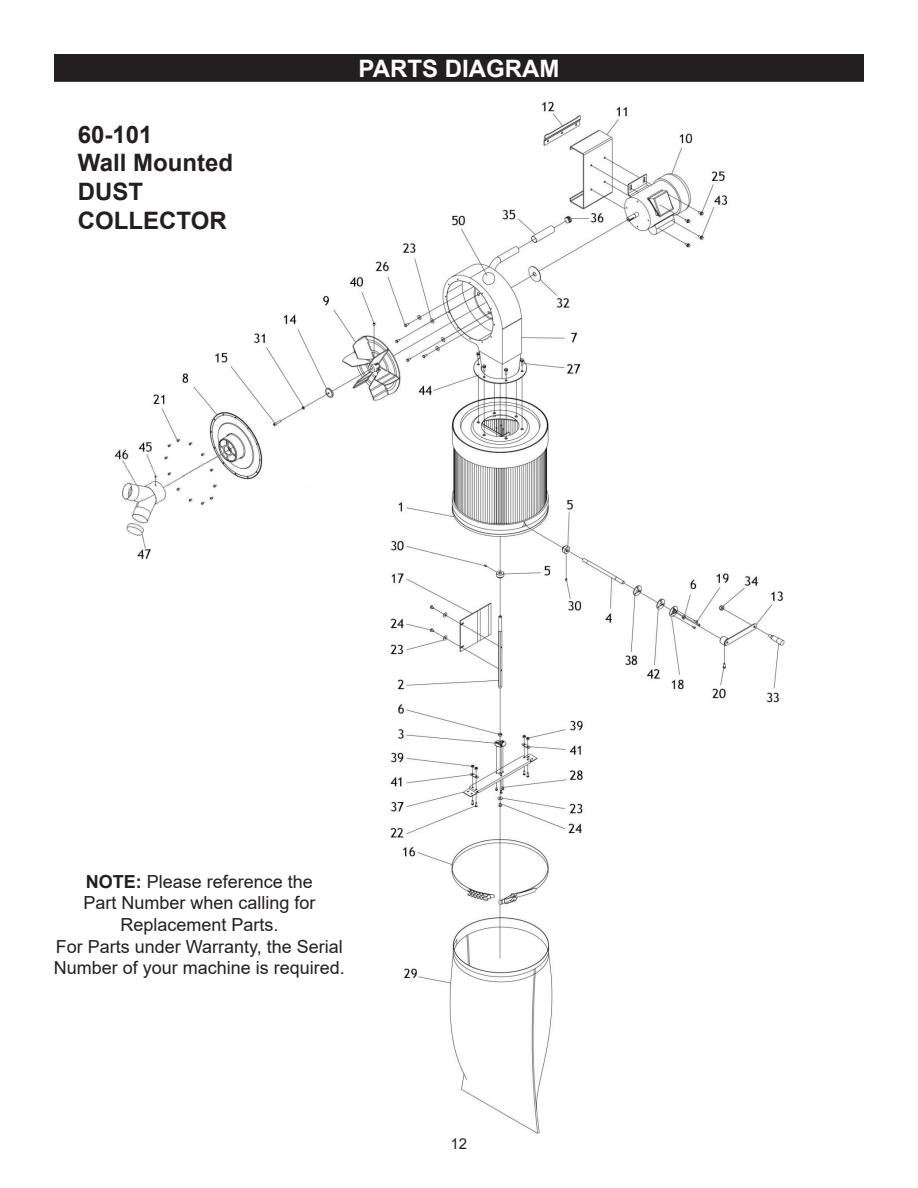
<style>
.page{position:relative;width:918px;height:1188px;background:#fff}
.page>*{position:absolute;margin:0;border:0;box-sizing:border-box;transform-origin:0 0}
.t1{font:700 24px "Arial";color:#231f20}
.t2{font:700 24px "Arial";color:#fff}
.t3{font:18px/21.6px "Arial";color:#231f20}
.t4{font:15px "Arial";color:#231f20}
.s1{font-weight:700}
</style>
<div class="page">
<div style="left:55px;top:55px;width:808px;height:26px;background:#231f20"></div>
<div style="left:54px;top:54px;width:810px;height:28px;border:2px solid #231f20"></div>
<img style="left:142px;top:101px;width:642px;height:1033px">
<img style="left:114px;top:443px;width:70px;height:116px">
<img style="left:180px;top:447px;width:48px;height:33px">
<p class="t1" style="left:78px;top:117px;width:76px">60-101</p>
<p class="t1" style="left:78px;top:146px;width:157px">Wall Mounted</p>
<p class="t1" style="left:78px;top:175px;width:67px">DUST</p>
<p class="t1" style="left:78px;top:204px;width:150px">COLLECTOR</p>
<p class="t2" style="left:359px;top:51px;width:202px">PARTS DIAGRAM</p>
<p class="t3" style="left:86px;top:871px;width:229px"><span class="s1">NOTE:</span> Please reference the</p>
<p class="t3" style="left:83px;top:892px;width:234px">Part Number when calling for</p>
<p class="t3" style="left:120px;top:914px;width:160px">Replacement Parts.</p>
<p class="t3" style="left:54px;top:935px;width:293px">For Parts under Warranty, the Serial<br>Number of your machine is required.</p>
<p class="t4" style="left:451px;top:1133px;width:18px">12</p>
</div>
